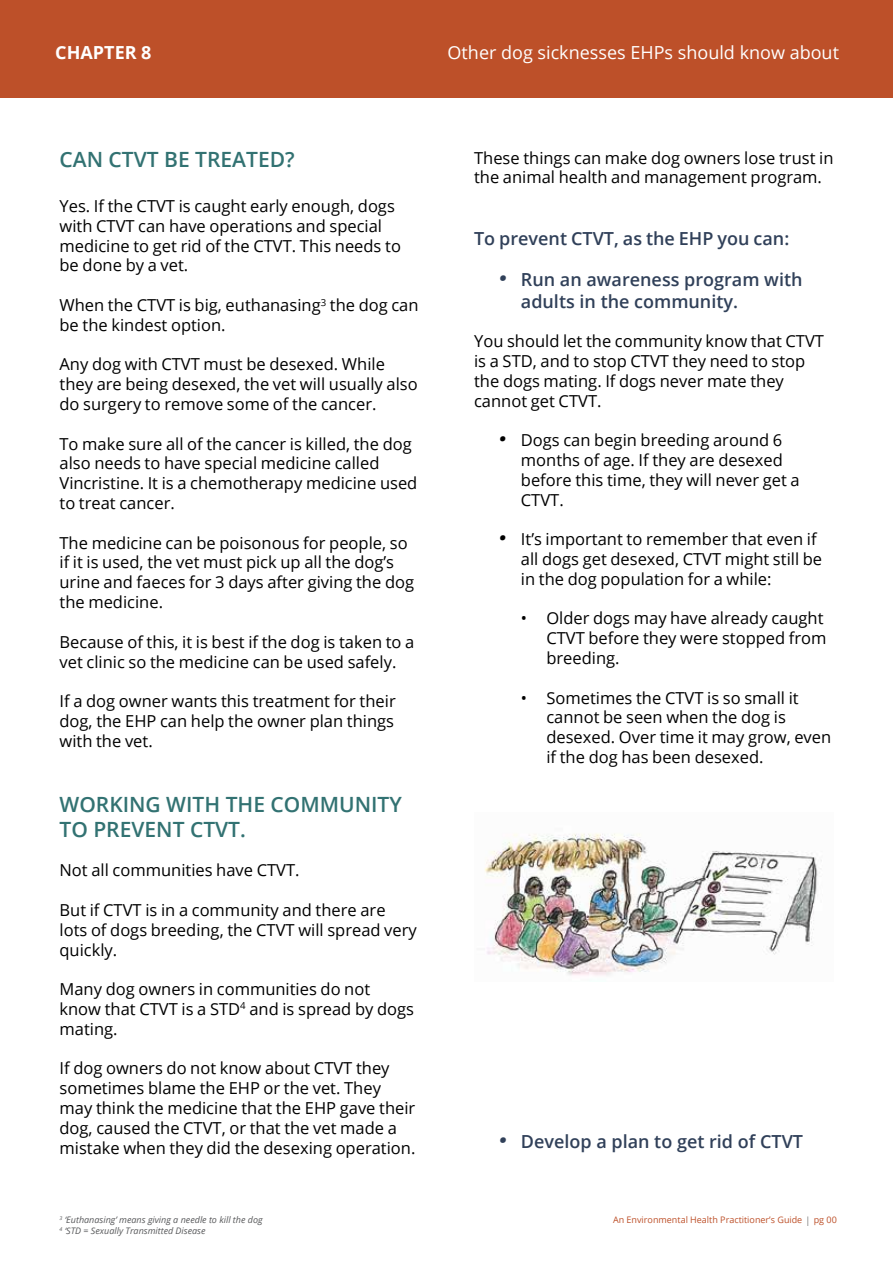
<style>
.page{position:relative;width:893px;height:1263px;background:#fff}
.page>*{position:absolute;margin:0;border:0;box-sizing:border-box;transform-origin:0 0}
.t1{font:600 21px/25.2px "Open Sans";color:#327272}
.t2{font:600 18px/21.6px "Open Sans";color:#304059}
.t3{font:18px "Open Sans";color:#fff}
.t4{font:700 18px "Open Sans";color:#fff}
.t5{font:16.5px/19.8px "Open Sans";color:#000}
.t6{font:italic 9px/10.8px "Open Sans";color:#58595b}
.t7{font:9px "Open Sans";color:#bd5029}
.s1{font-family:"Richela Kids";font-weight:400}
.s2{font-family:"Richela Kids"}
</style>
<div class="page">
<div style="left:0;top:0;width:893px;height:98px;background:#bd5029"></div>
<img style="left:484px;top:833px;width:338px;height:143px">
<p class="t4" style="left:55px;top:42px;width:98px">CHAPTER 8</p>
<p class="t3" style="left:448px;top:45px;width:393px">Other dog sicknesses EHPs should know about</p>
<p class="t1" style="left:60px;top:149px;width:237px">CAN CTVT BE TREATED?</p>
<p class="t5" style="left:60px;top:198px;width:343px">Yes. If the CTVT is caught early enough, dogs with CTVT can have operations and special medicine to get rid of the CTVT. This needs to be done by a vet.</p>
<p class="t5" style="left:60px;top:297px;width:361px">When the CTVT is big, euthanasing<sup>3</sup> the dog can be the kindest option.</p>
<p class="t5" style="left:60px;top:356px;width:360px">Any dog with CTVT must be desexed. While they are being desexed, the vet will usually also do surgery to remove some of the cancer.</p>
<p class="t5" style="left:60px;top:435px;width:359px">To make sure all of the cancer is killed, the dog also needs to have special medicine called Vincristine. It is a chemotherapy medicine used to treat cancer.</p>
<p class="t5" style="left:60px;top:534px;width:356px">The medicine can be poisonous for people, so if it is used, the vet must pick up all the dog’s urine and faeces for 3 days after giving the dog the medicine.</p>
<p class="t5" style="left:60px;top:633px;width:356px">Because of this, it is best if the dog is taken to a vet clinic so the medicine can be used safely.</p>
<p class="t5" style="left:60px;top:693px;width:338px;text-align:justify">If a dog owner wants this treatment for their dog, the EHP can help the owner plan things with the vet.</p>
<p class="t1" style="left:60px;top:793px;width:344px">WORKING WITH THE COMMUNITY<br>TO PREVENT CTVT.</p>
<p class="t5" style="left:60px;top:862px;width:242px">Not all communities have CTVT.</p>
<p class="t5" style="left:60px;top:902px;width:359px">But if CTVT is in a community and there are lots of dogs breeding, the CTVT will spread very quickly.</p>
<p class="t5" style="left:60px;top:981px;width:356px">Many dog owners in communities do not know that CTVT is a STD<sup>4</sup> and is spread by dogs mating.</p>
<p class="t5" style="left:60px;top:1060px;width:357px">If dog owners do not know about CTVT they sometimes blame the EHP or the vet. They may think the medicine that the EHP gave their dog, caused the CTVT, or that the vet made a mistake when they did the desexing operation.</p>
<p class="t6" style="left:60px;top:1215px;width:205px"><sup>3</sup> ‘Euthanasing’ means giving a needle to kill the dog<br><sup>4</sup> ‘STD = Sexually Transmitted Disease</p>
<p class="t5" style="left:474px;top:149px;width:361px">These things can make dog owners lose trust in the animal health and management program.</p>
<p class="t2" style="left:474px;top:229px;width:317px">To prevent CTVT, as the EHP you can:</p>
<p class="t2" style="left:521px;top:270px;width:283px;text-indent:-21px"><span class="s1">•</span> Run an awareness program with adults in the community.</p>
<p class="t5" style="left:474px;top:333px;width:351px">You should let the community know that CTVT is a STD, and to stop CTVT they need to stop the dogs mating. If dogs never mate they cannot get CTVT.</p>
<p class="t5" style="left:521px;top:432px;width:280px;text-indent:-21px"><span class="s2">•</span> Dogs can begin breeding around 6 months of age. If they are desexed before this time, they will never get a<br>CTVT.</p>
<p class="t5" style="left:521px;top:531px;width:303px;text-indent:-21px"><span class="s2">•</span> It’s important to remember that even if all dogs get desexed, CTVT might still be in the dog population for a while:</p>
<p class="t5" style="left:546px;top:610px;width:282px;text-indent:-26px">• Older dogs may have already caught<br>CTVT before they were stopped from breeding.</p>
<p class="t5" style="left:546px;top:689px;width:286px;text-indent:-26px">• Sometimes the CTVT is so small it cannot be seen when the dog is desexed. Over time it may grow, even if the dog has been desexed.</p>
<p class="t2" style="left:500px;top:1133px;width:305px"><span class="s1">•</span> Develop a plan to get rid of CTVT</p>
<p class="t7" style="left:613px;top:1216px;width:191px">An Environmental Health Practitioner’s Guide</p>
<p class="t7" style="left:814px;top:1216px;width:25px">pg 00</p>
</div>
